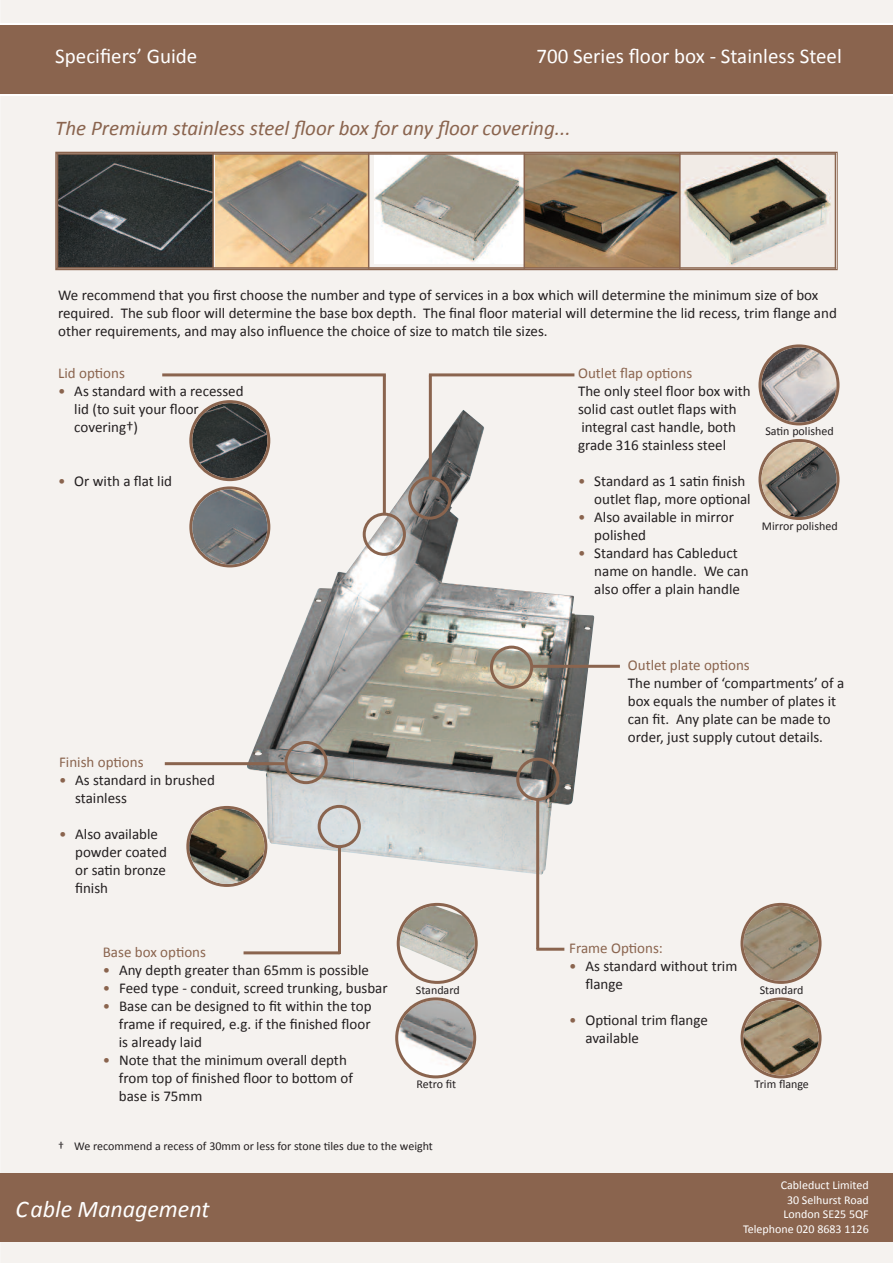
<style>
.page{position:relative;width:893px;height:1263px;background:#f5f2ef}
.page>*{position:absolute;margin:0;border:0;box-sizing:border-box;transform-origin:0 0}
.t1{font:italic 24px "Calibri";color:#fff}
.t2{font:italic 21px "Calibri";color:#8a644e}
.t3{font:21px "Calibri";color:#fff}
.t4{font:15px/18px "Calibri";color:#231f20}
.t5{font:15px "Calibri";color:#8a644e}
.t6{font:12px "Calibri";color:#231f20}
.t7{font:12px/14.4px "Calibri";color:#fff;text-align:right}
.s1{color:#8a644e}
</style>
<div class="page">
<div style="left:0;top:24px;width:893px;height:72px;background:linear-gradient(to right,#fff,#fff)"></div>
<div style="left:0;top:1174px;width:893px;height:68px;background:#8a644e"></div>
<div style="left:0;top:26px;width:893px;height:68px;background:#8a644e"></div>
<hr style="left:0;top:1173px;width:1px;height:69px;background:#fff">
<div style="left:55px;top:152px;width:783px;height:118px;border:2px solid #8a644e"></div>
<img style="left:58px;top:155px;width:154px;height:112px">
<img style="left:215px;top:155px;width:153px;height:112px">
<img style="left:375px;top:155px;width:148px;height:109px">
<img style="left:525px;top:155px;width:154px;height:112px">
<img style="left:681px;top:155px;width:154px;height:112px">
<hr style="left:57px;top:153px;width:1px;height:116px;background:#8a644e">
<hr style="left:212px;top:153px;width:2px;height:116px;background:#8a644e">
<hr style="left:368px;top:153px;width:1px;height:116px;background:#8a644e">
<hr style="left:523px;top:153px;width:2px;height:116px;background:#8a644e">
<hr style="left:679px;top:153px;width:2px;height:116px;background:#8a644e">
<hr style="left:835px;top:153px;width:1px;height:116px;background:#8a644e">
<hr style="left:57px;top:153px;width:779px;height:2px;background:#8a644e">
<hr style="left:57px;top:267px;width:779px;height:2px;background:#8a644e">
<img style="left:246px;top:410px;width:348px;height:465px">
<svg style="left:363px;top:476px;width:88px;height:80px"></svg>
<svg style="left:516px;top:758px;width:43px;height:43px"></svg>
<hr style="left:429px;top:375px;width:3px;height:103px;background:#8a644e">
<hr style="left:338px;top:847px;width:3px;height:107px;background:#8a644e">
<hr style="left:536px;top:800px;width:3px;height:149px;background:#8a644e">
<hr style="left:429px;top:373px;width:145px;height:3px;background:#8a644e">
<svg style="left:758px;top:344px;width:81px;height:81px"></svg>
<svg style="left:758px;top:439px;width:81px;height:81px"></svg>
<img style="left:761px;top:442px;width:75px;height:75px">
<hr style="left:536px;top:948px;width:28px;height:3px;background:#8a644e">
<hr style="left:244px;top:951px;width:96px;height:3px;background:#8a644e">
<svg style="left:318px;top:805px;width:43px;height:43px"></svg>
<hr style="left:383px;top:375px;width:3px;height:139px;background:#8a644e">
<svg style="left:490px;top:646px;width:43px;height:43px"></svg>
<hr style="left:532px;top:665px;width:88px;height:3px;background:#8a644e">
<svg style="left:740px;top:903px;width:81px;height:81px"></svg>
<svg style="left:740px;top:997px;width:81px;height:81px"></svg>
<img style="left:744px;top:1000px;width:74px;height:75px">
<svg style="left:189px;top:400px;width:81px;height:167px"></svg>
<img style="left:192px;top:489px;width:75px;height:75px">
<hr style="left:162px;top:373px;width:224px;height:3px;background:#8a644e">
<svg style="left:397px;top:903px;width:81px;height:81px"></svg>
<svg style="left:395px;top:997px;width:81px;height:81px"></svg>
<svg style="left:186px;top:806px;width:81px;height:81px"></svg>
<img style="left:189px;top:809px;width:75px;height:75px">
<hr style="left:165px;top:762px;width:120px;height:3px;background:#8a644e">
<svg style="left:284px;top:741px;width:44px;height:43px"></svg>
<h2 class="t3" style="left:55px;top:47px;width:144px">Specifiers’ Guide</h2>
<h2 class="t3" style="left:536px;top:47px;width:307px">700 Series floor box - Stainless Steel</h2>
<h2 class="t2" style="left:55px;top:119px;width:517px">The Premium stainless steel floor box for any floor covering...</h2>
<p class="t4" style="left:58px;top:288px;width:780px">We recommend that you first choose the number and type of services in a box which will determine the minimum size of box required. The sub floor will determine the base box depth. The final floor material will determine the lid recess, trim flange and other requirements, and may also influence the choice of size to match tile sizes.</p>
<p class="t5" style="left:58px;top:367px;width:68px">Lid options</p>
<p class="t4" style="left:74px;top:384px;width:171px;text-indent:-16px"><span class="s1">•</span> As standard with a recessed lid (to suit your floor covering†)</p>
<p class="t4" style="left:58px;top:474px;width:115px"><span class="s1">•</span> Or with a flat lid</p>
<p class="t5" style="left:59px;top:756px;width:86px">Finish options</p>
<p class="t4" style="left:75px;top:772px;width:141px;text-indent:-16px"><span class="s1">•</span> As standard in brushed stainless</p>
<p class="t4" style="left:75px;top:826px;width:93px;text-indent:-16px"><span class="s1">•</span> Also available powder coated or satin bronze finish</p>
<p class="t5" style="left:103px;top:945px;width:105px">Base box options</p>
<p class="t4" style="left:103px;top:962px;width:268px"><span class="s1">•</span> Any depth greater than 65mm is possible</p>
<p class="t4" style="left:103px;top:980px;width:286px"><span class="s1">•</span> Feed type - conduit, screed trunking, busbar</p>
<p class="t4" style="left:119px;top:998px;width:254px;text-align:justify;text-indent:-16px"><span class="s1">•</span> Base can be designed to fit within the top frame if required, e.g. if the finished floor is already laid</p>
<p class="t4" style="left:119px;top:1052px;width:236px;text-indent:-16px"><span class="s1">•</span> Note that the minimum overall depth from top of finished floor to bottom of base is 75mm</p>
<p class="t6" style="left:416px;top:985px;width:45px">Standard</p>
<p class="t6" style="left:417px;top:1079px;width:41px">Retro fit</p>
<p class="t6" style="left:58px;top:1141px;width:376px">† We recommend a recess of 30mm or less for stone tiles due to the weight</p>
<h1 class="t1" style="left:16px;top:1199px;width:195px">Cable Management</h1>
<p class="t5" style="left:578px;top:367px;width:116px">Outlet flap options</p>
<p class="t4" style="left:578px;top:384px;width:174px">The only steel floor box with solid cast outlet flaps with integral cast handle, both grade 316 stainless steel</p>
<p class="t4" style="left:594px;top:474px;width:158px;text-indent:-16px"><span class="s1">•</span> Standard as 1 satin finish outlet flap, more optional</p>
<p class="t4" style="left:594px;top:510px;width:141px;text-indent:-16px"><span class="s1">•</span> Also available in mirror polished</p>
<p class="t4" style="left:594px;top:546px;width:156px;text-indent:-16px"><span class="s1">•</span> Standard has Cableduct name on handle. We can also offer a plain handle</p>
<p class="t6" style="left:765px;top:426px;width:70px">Satin polished</p>
<p class="t6" style="left:762px;top:521px;width:77px">Mirror polished</p>
<p class="t5" style="left:628px;top:659px;width:123px">Outlet plate options</p>
<p class="t4" style="left:628px;top:676px;width:218px">The number of ‘compartments’ of a box equals the number of plates it can fit. Any plate can be made to order, just supply cutout details.</p>
<p class="t5" style="left:569px;top:941px;width:95px">Frame Options:</p>
<p class="t4" style="left:585px;top:958px;width:153px;text-indent:-16px"><span class="s1">•</span> As standard without trim flange</p>
<p class="t4" style="left:585px;top:1012px;width:124px;text-indent:-16px"><span class="s1">•</span> Optional trim flange available</p>
<p class="t6" style="left:760px;top:985px;width:45px">Standard</p>
<p class="t6" style="left:755px;top:1079px;width:56px">Trim flange</p>
<p class="t7" style="left:743px;top:1179px;width:127px">Cableduct Limited<br>30 Selhurst Road<br>London SE25 5QF<br>Telephone 020 8683 1126</p>
</div>
